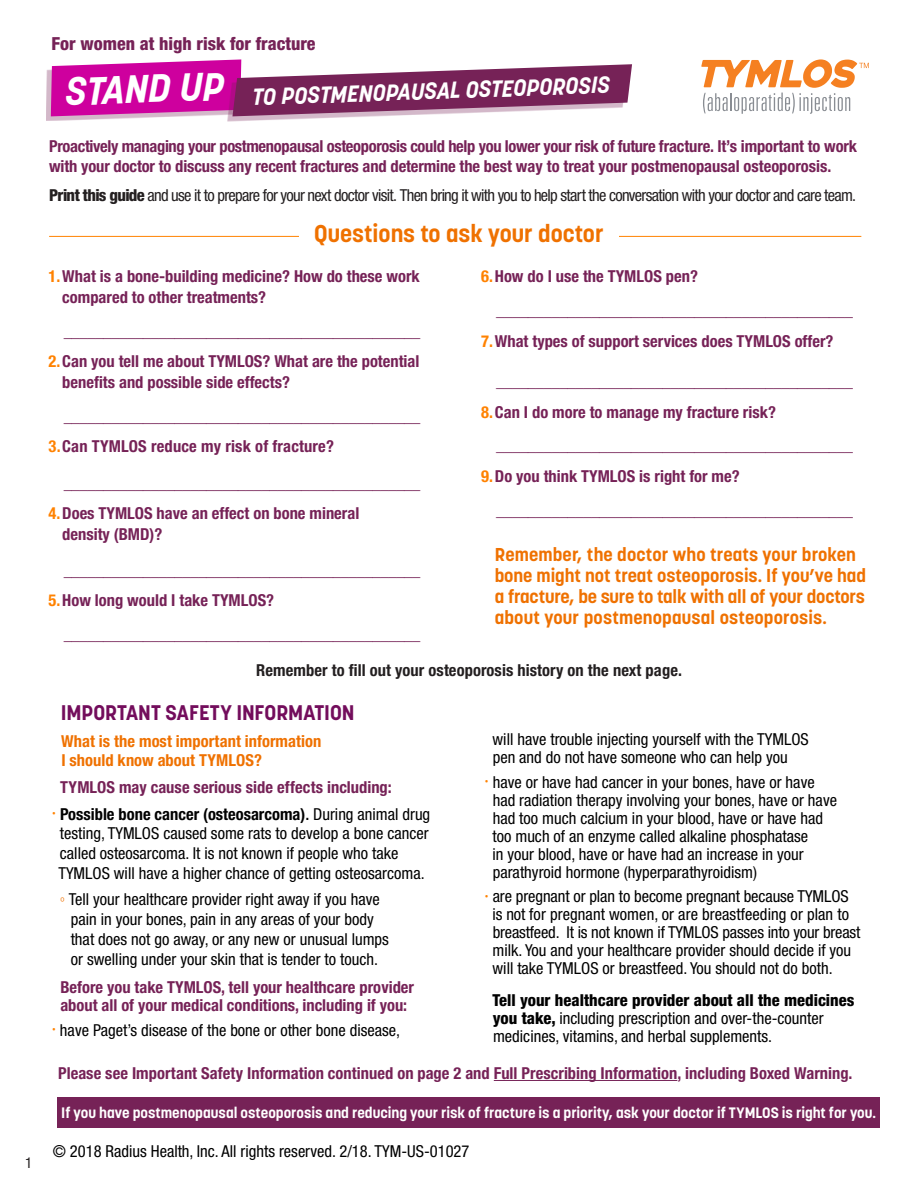
<style>
.page{position:relative;width:918px;height:1188px;background:#fff}
.page>*{position:absolute;margin:0;border:0;box-sizing:border-box;transform-origin:0 0}
.H2_Centered_white{font:italic 700 39px "Korolev";color:#fff}
.H1_on_white{font:700 24px "Korolev";color:#ef7100}
.H2_Centered_white-2{font:italic 700 23.1px "Korolev";color:#fff}
.t1{font:700 21px "Korolev";letter-spacing:-.005em;color:#730d5c}
.Callout_Orange{font:700 18.45px/21px "Korolev";color:#ef7100}
.bod{font:800 condensed 18px "Helvetica Neue LT Std";color:#762257}
.bullets_L1_1Column{font:condensed 16.5px/18px "Helvetica Neue LT Std";color:#000}
.bod-2{font:700 condensed 16.5px/21px "Helvetica Neue LT Std";color:#762257}
.Numbered{font:700 condensed 16.5px "Helvetica Neue LT Std";color:#762257}
.indentbody{font:condensed 16.5px/18px "Helvetica Neue LT Std";color:#000}
.bod-3{font:condensed 16.5px "Helvetica Neue LT Std";letter-spacing:-.04em;color:#231f20}
.Subhead_Indent{font:700 condensed 16.5px/18px "Helvetica Neue LT Std";color:#762257}
.bullets_L1_1Column-2{font:700 condensed 16.5px/19.8px "Helvetica Neue LT Std";color:#ef7100}
.bod-4{font:700 condensed 16.5px "Helvetica Neue LT Std";letter-spacing:.005em;color:#231f20}
.bullets_L1_1Column-3{font:700 condensed 16.5px "Helvetica Neue LT Std";letter-spacing:.005em;color:#762257}
.t2{font:700 15px "Korolev";letter-spacing:-.005em;color:#fff}
.t3{font:condensed 15px "Helvetica Neue LT Std";color:#231f20}
.s1{font-weight:800}
.s2{color:#ff8200}
.s3{font-weight:700}
.s4{font-weight:500}
.s5{font-family:"Roboto";font-weight:300;font-stretch:normal;font-size:10.5px;color:#ef7100}
</style>
<div class="page">
<hr style="left:49px;top:236px;width:812px;height:1px;background:#ff8200">
<div style="left:299px;top:224px;width:320px;height:23px;background:#fff"></div>
<div style="left:46px;top:64px;width:191px;height:57px;background:#762257;opacity:.32"></div>
<div style="left:227px;top:69px;width:400px;height:52px;background:#762257;opacity:.32"></div>
<svg style="left:51px;top:59px;width:581px;height:57px"></svg>
<svg style="left:701px;top:59px;width:168px;height:55px"></svg>
<hr style="left:494px;top:1080px;width:183px;height:1px;background:#762257">
<div style="left:57px;top:1097px;width:823px;height:31px;background:#762257"></div>
<p class="t3" style="left:25px;top:1154px;width:9px">1</p>
<p class="bod" style="left:52px;top:32px;width:265px">For women at high risk for fracture</p>
<p class="H2_Centered_white" style="left:65px;top:67px;width:160px;rotate:-2deg">STAND UP</p>
<p class="H2_Centered_white-2" style="left:252px;top:83px;width:359px;rotate:-2deg">TO POSTMENOPAUSAL OSTEOPOROSIS</p>
<p class="bod-2" style="left:49px;top:136px;width:809px;line-height:19.8px">Proactively managing your postmenopausal osteoporosis could help you lower your risk of future fracture. It’s important to work with your doctor to discuss any recent fractures and determine the best way to treat your postmenopausal osteoporosis.</p>
<p class="bod-3" style="left:49px;top:185px;width:808px"><span class="s1">Print this guide</span> and use it to prepare for your next doctor visit. Then bring it with you to help start the conversation with your doctor and care team.</p>
<p class="H1_on_white" style="left:314px;top:218px;width:291px">Questions to ask your doctor</p>
<p class="bod-2" style="left:62px;top:265px;width:359px;text-indent:-14px"><span class="s2">1.</span>What is a bone-building medicine? How do these work compared to other treatments?</p>
<p class="Numbered" style="left:64px;top:321px;width:358px">_____________________________________________</p>
<p class="bod-2" style="left:62px;top:351px;width:359px;text-indent:-14px"><span class="s2">2.</span>Can you tell me about TYMLOS? What are the potential benefits and possible side effects?</p>
<p class="Numbered" style="left:64px;top:406px;width:358px">_____________________________________________</p>
<p class="bod-2" style="left:49px;top:436px;width:287px"><span class="s2">3.</span>Can TYMLOS reduce my risk of fracture?</p>
<p class="Numbered" style="left:64px;top:473px;width:358px">_____________________________________________</p>
<p class="bod-2" style="left:62px;top:502px;width:299px;text-indent:-14px"><span class="s2">4.</span>Does TYMLOS have an effect on bone mineral density (BMD)?</p>
<p class="Numbered" style="left:64px;top:560px;width:358px">_____________________________________________</p>
<p class="bod-2" style="left:49px;top:590px;width:227px"><span class="s2">5.</span>How long would I take TYMLOS?</p>
<p class="Numbered" style="left:64px;top:625px;width:358px">_____________________________________________</p>
<p class="bod-2" style="left:481px;top:265px;width:218px"><span class="s2">6.</span>How do I use the TYMLOS pen?</p>
<p class="Numbered" style="left:496px;top:300px;width:358px">_____________________________________________</p>
<p class="bod-2" style="left:481px;top:331px;width:354px"><span class="s2">7.</span>What types of support services does TYMLOS offer?</p>
<p class="Numbered" style="left:496px;top:371px;width:358px">_____________________________________________</p>
<p class="bod-2" style="left:481px;top:401px;width:296px"><span class="s2">8.</span>Can I do more to manage my fracture risk?</p>
<p class="Numbered" style="left:496px;top:436px;width:358px">_____________________________________________</p>
<p class="bod-2" style="left:481px;top:465px;width:260px"><span class="s2">9.</span>Do you think TYMLOS is right for me?</p>
<p class="Numbered" style="left:496px;top:500px;width:358px">_____________________________________________</p>
<p class="Callout_Orange" style="left:495px;top:544px;width:373px">Remember, the doctor who treats your broken bone might not treat osteoporosis. If you’ve had a fracture, be sure to talk with all of your doctors about your postmenopausal osteoporosis.</p>
<p class="bod-4" style="left:256px;top:660px;width:427px">Remember to fill out your osteoporosis history on the next page.</p>
<p class="t1" style="left:61px;top:699px;width:295px">IMPORTANT SAFETY INFORMATION</p>
<p class="bullets_L1_1Column-2" style="left:61px;top:731px;width:262px">What is the most important information<br>I should know about TYMLOS?</p>
<p class="bullets_L1_1Column-3" style="left:60px;top:777px;width:333px">TYMLOS may cause serious side effects including:</p>
<p class="bullets_L1_1Column" style="left:58px;top:804px;width:373px;line-height:19.8px;text-indent:-6px"><sup>•</sup> <span class="s3">Possible bone cancer (osteosarcoma)</span><span class="s4">.</span> During animal drug testing, TYMLOS caused some rats to develop a bone cancer called osteosarcoma. It is not known if people who take TYMLOS will have a higher chance of getting osteosarcoma.</p>
<p class="bullets_L1_1Column" style="left:71px;top:890px;width:320px;line-height:19.8px;text-indent:-11px"><span class="s5">º</span> Tell your healthcare provider right away if you have pain in your bones, pain in any areas of your body that does not go away, or any new or unusual lumps or swelling under your skin that is tender to touch.</p>
<p class="Subhead_Indent" style="left:60px;top:978px;width:355px">Before you take TYMLOS, tell your healthcare provider about all of your medical conditions, including if you:</p>
<p class="bullets_L1_1Column" style="left:52px;top:1021px;width:349px"><sup>•</sup> have Paget’s disease of the bone or other bone disease,</p>
<p class="bullets_L1_1Column" style="left:493px;top:730px;width:318px">will have trouble injecting yourself with the TYMLOS pen and do not have someone who can help you</p>
<p class="bullets_L1_1Column" style="left:493px;top:773px;width:346px;text-indent:-7px"><sup>•</sup> have or have had cancer in your bones, have or have had radiation therapy involving your bones, have or have had too much calcium in your blood, have or have had too much of an enzyme called alkaline phosphatase<br>in your blood, have or have had an increase in your parathyroid hormone (hyperparathyroidism)</p>
<p class="bullets_L1_1Column" style="left:493px;top:887px;width:369px;text-indent:-7px"><sup>•</sup> are pregnant or plan to become pregnant because TYMLOS is not for pregnant women, or are breastfeeding or plan to breastfeed. It is not known if TYMLOS passes into your breast milk. You and your healthcare provider should decide if you will take TYMLOS or breastfeed. You should not do both.</p>
<p class="indentbody" style="left:493px;top:991px;width:363px"><span class="s1">Tell your healthcare provider about all the medicines you take,</span> including prescription and over-the-counter medicines, vitamins, and herbal supplements.</p>
<p class="bod-2" style="left:58px;top:1062px;width:796px">Please see Important Safety Information continued on page 2 and Full Prescribing Information, including Boxed Warning.</p>
<p class="t2" style="left:61px;top:1103px;width:816px">If you have postmenopausal osteoporosis and reducing your risk of fracture is a priority, ask your doctor if TYMLOS is right for you.</p>
<p class="indentbody" style="left:53px;top:1142px;width:418px">© 2018 Radius Health, Inc. All rights reserved. 2/18. TYM-US-01027</p>
</div>
